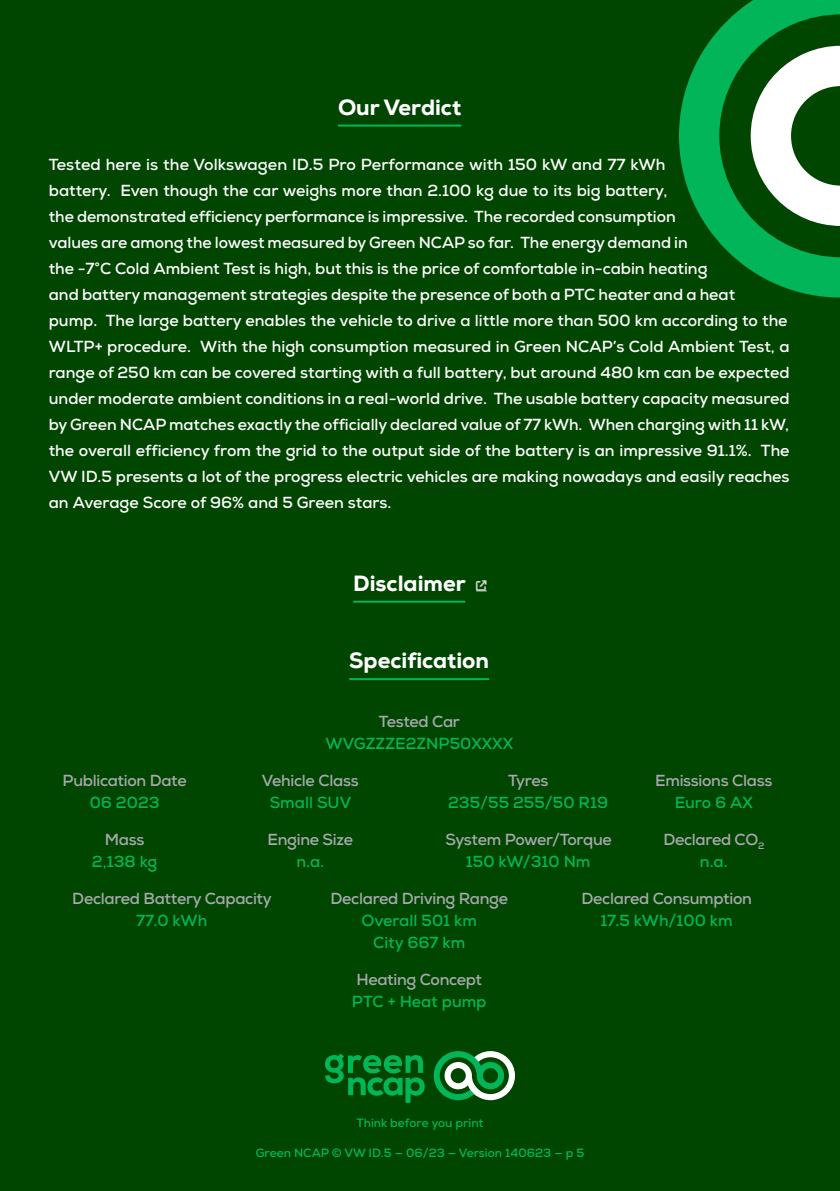
<style>
.page{position:relative;width:840px;height:1191px;background:#fff}
.page>*{position:absolute;margin:0;border:0;box-sizing:border-box;transform-origin:0 0}
.Verdict{font:800 22px "Nexa";color:#fff}
.Disclaimer{font:800 22px "Nexa";color:#fff}
.Verdict_2{font:800 22px "Nexa";color:#fff}
.VerdictBody{font:700 16px/26px "Nexa";color:#fff}
.SpecTitle{font:700 16px "Nexa";letter-spacing:-.02em;color:#a8a9ad}
.SpecBody{font:700 16px/22px "Nexa";color:#03b559;text-align:center}
.SpecTitle-2{font:700 16px "Nexa";color:#03b559}
.VersionGreen{font:700 12px "Nexa";color:#03b559}
.s1{color:#d6d6d6}
</style>
<div class="page">
<div style="left:0;top:0;width:839px;height:1191px;background:#004500"></div>
<svg style="left:679px;top:0;width:160px;height:297px"></svg>
<svg style="left:325px;top:1053px;width:99px;height:49px"></svg>
<svg style="left:433px;top:1051px;width:81px;height:49px"></svg>
<hr style="left:338px;top:125px;width:123px;height:2px;background:#03b559">
<hr style="left:349px;top:678px;width:140px;height:2px;background:#03b559">
<hr style="left:353px;top:600px;width:112px;height:2px;background:#03b559">
<p class="Verdict_2" style="left:338px;top:93px;width:125px">Our Verdict</p>
<p class="VerdictBody" style="left:49px;top:152px;width:742px">Tested here is the Volkswagen ID.5 Pro Performance with 150 kW and 77 kWh<br>battery. Even though the car weighs more than 2.100 kg due to its big battery,<br>the demonstrated efficiency performance is impressive. The recorded consumption<br>values are among the lowest measured by Green NCAP so far. The energy demand in<br>the -7°C Cold Ambient Test is high, but this is the price of comfortable in-cabin heating<br>and battery management strategies despite the presence of both a PTC heater and a heat<br>pump. The large battery enables the vehicle to drive a little more than 500 km according to the WLTP+ procedure. With the high consumption measured in Green NCAP’s Cold Ambient Test, a range of 250 km can be covered starting with a full battery, but around 480 km can be expected under moderate ambient conditions in a real-world drive. The usable battery capacity measured by Green NCAP matches exactly the officially declared value of 77 kWh. When charging with 11 kW, the overall efficiency from the grid to the output side of the battery is an impressive 91.1%. The VW ID.5 presents a lot of the progress electric vehicles are making nowadays and easily reaches an Average Score of 96% and 5 Green stars.</p>
<p class="Disclaimer" style="left:353px;top:569px;width:135px">Disclaimer <span class="s1">★</span></p>
<p class="Verdict" style="left:349px;top:646px;width:141px">Specification</p>
<p class="SpecTitle" style="left:63px;top:770px;width:126px">Publication Date</p>
<p class="SpecBody" style="left:90px;top:791px;width:71px">06 2023</p>
<p class="SpecTitle" style="left:105px;top:829px;width:41px">Mass</p>
<p class="SpecBody" style="left:92px;top:850px;width:67px">2,138 kg</p>
<p class="SpecTitle" style="left:379px;top:711px;width:82px">Tested Car</p>
<p class="SpecTitle-2" style="left:325px;top:733px;width:189px">WVGZZZE2ZNP50XXXX</p>
<p class="SpecTitle" style="left:262px;top:770px;width:98px">Vehicle Class</p>
<p class="SpecBody" style="left:270px;top:791px;width:83px">Small SUV</p>
<p class="SpecTitle" style="left:508px;top:770px;width:42px">Tyres</p>
<p class="SpecBody" style="left:448px;top:791px;width:161px">235/55 255/50 R19</p>
<p class="SpecTitle" style="left:654px;top:770px;width:119px">Emissions Class</p>
<p class="SpecBody" style="left:674px;top:791px;width:80px">Euro 6 AX</p>
<p class="SpecTitle" style="left:267px;top:829px;width:87px">Engine Size</p>
<p class="SpecBody" style="left:296px;top:850px;width:29px">n.a.</p>
<p class="SpecTitle" style="left:445px;top:829px;width:168px">System Power/Torque</p>
<p class="SpecBody" style="left:465px;top:850px;width:126px">150 kW/310 Nm</p>
<p class="SpecTitle" style="left:663px;top:829px;width:102px">Declared CO<sub>2</sub></p>
<p class="SpecBody" style="left:699px;top:850px;width:29px">n.a.</p>
<p class="SpecTitle" style="left:72px;top:888px;width:201px">Declared Battery Capacity</p>
<p class="SpecBody" style="left:136px;top:909px;width:72px">77.0 kWh</p>
<p class="SpecTitle" style="left:330px;top:888px;width:179px">Declared Driving Range</p>
<p class="SpecBody" style="left:361px;top:909px;width:117px">Overall 501 km<br>City 667 km</p>
<p class="SpecTitle" style="left:356px;top:969px;width:127px">Heating Concept</p>
<p class="SpecBody" style="left:352px;top:990px;width:136px">PTC + Heat pump</p>
<p class="VersionGreen" style="left:356px;top:1115px;width:128px">Think before you print</p>
<p class="SpecTitle" style="left:581px;top:888px;width:172px">Declared Consumption</p>
<p class="SpecBody" style="left:600px;top:909px;width:134px">17.5 kWh/100 km</p>
<p class="VersionGreen" style="left:255px;top:1145px;width:330px">Green NCAP © VW ID.5 — 06/23 — Version 140623 — p 5</p>
</div>
